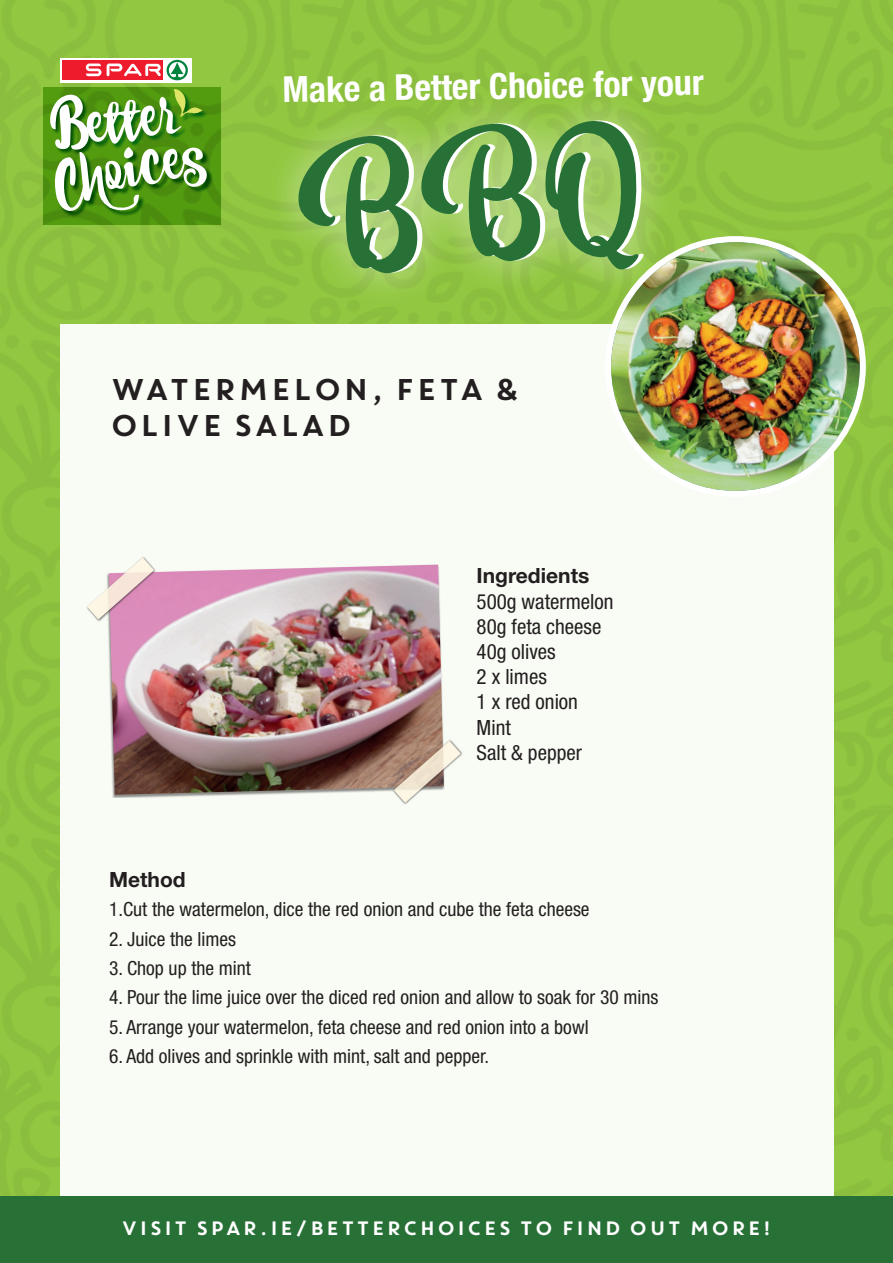
<style>
.page{position:relative;width:893px;height:1263px;background:#fff}
.page>*{position:absolute;margin:0;border:0;box-sizing:border-box;transform-origin:0 0}
.t1{font:700 condensed 35.55px "Helvetica Neue";color:#fff}
.t2{font:30px/36px "Core Circus";letter-spacing:-.04em;color:#231f20}
.t3{font:condensed 21px/25.2px "Helvetica Neue LT Std";color:#231f20}
.t4{font:700 21px "Helvetica Neue LT Std";color:#231f20}
.t5{font:condensed 19.5px "Helvetica Neue LT Std";color:#231f20}
.t6{font:19.35px "Core Circus";color:#fff}
</style>
<div class="page">
<img style="left:0;top:0;width:893px;height:1196px">
<div style="left:60px;top:324px;width:773px;height:897px;background:#f9fcf5"></div>
<img style="left:44px;top:88px;width:177px;height:136px">
<img style="left:167px;top:82px;width:48px;height:47px">
<div style="left:60px;top:58px;width:131px;height:24px;background:#fff"></div>
<div style="left:62px;top:60px;width:101px;height:20px;background:#ee1b2c"></div>
<svg style="left:167px;top:60px;width:21px;height:20px"></svg>
<svg style="left:86px;top:64px;width:15px;height:12px"></svg>
<svg style="left:107px;top:64px;width:54px;height:12px"></svg>
<svg style="left:49px;top:88px;width:158px;height:125px"></svg>
<div style="left:0;top:1196px;width:893px;height:67px;background:#277137"></div>
<svg style="left:253px;top:70px;width:433px;height:254px;background:#90c342"></svg>
<div style="left:106px;top:564px;width:339px;height:234px;background:#231f20;opacity:.51"></div>
<img style="left:109px;top:565px;width:335px;height:230px">
<div style="left:393px;top:739px;width:70px;height:66px;background:#231f20;opacity:.75"></div>
<svg style="left:394px;top:741px;width:67px;height:62px"></svg>
<div style="left:86px;top:556px;width:71px;height:66px;background:#231f20;opacity:.75"></div>
<svg style="left:87px;top:557px;width:67px;height:62px"></svg>
<svg style="left:608px;top:239px;width:255px;height:255px"></svg>
<img style="left:611px;top:242px;width:249px;height:249px;border-radius:124px">
<div style="left:605px;top:236px;width:261px;height:261px;border:6px solid #fff;border-radius:50%"></div>
<svg style="left:293px;top:117px;width:352px;height:164px;background:#a4ce64"></svg>
<h1 class="t1" style="left:282px;top:60px;width:423px;rotate:-1deg">Make a Better Choice for your</h1>
<h2 class="t2" style="left:109px;top:370px;width:412px">WATERMELON, FETA &amp;<br>OLIVE SALAD</h2>
<p class="t4" style="left:477px;top:563px;width:114px">Ingredients</p>
<p class="t3" style="left:477px;top:588px;width:138px">500g watermelon<br>80g feta cheese<br>40g olives<br>2 x limes<br>1 x red onion<br>Mint<br>Salt &amp; pepper</p>
<p class="t4" style="left:109px;top:866px;width:78px">Method</p>
<p class="t5" style="left:109px;top:898px;width:482px">1.Cut the watermelon, dice the red onion and cube the feta cheese</p>
<p class="t5" style="left:109px;top:927px;width:129px">2. Juice the limes</p>
<p class="t5" style="left:109px;top:957px;width:143px">3. Chop up the mint</p>
<p class="t5" style="left:109px;top:986px;width:551px">4. Pour the lime juice over the diced red onion and allow to soak for 30 mins</p>
<p class="t5" style="left:109px;top:1016px;width:481px">5. Arrange your watermelon, feta cheese and red onion into a bowl</p>
<p class="t5" style="left:109px;top:1045px;width:381px">6. Add olives and sprinkle with mint, salt and pepper.</p>
<p class="t6" style="left:121px;top:1214px;width:653px">VISIT SPAR.IE/BETTERCHOICES TO FIND OUT MORE!</p>
</div>
